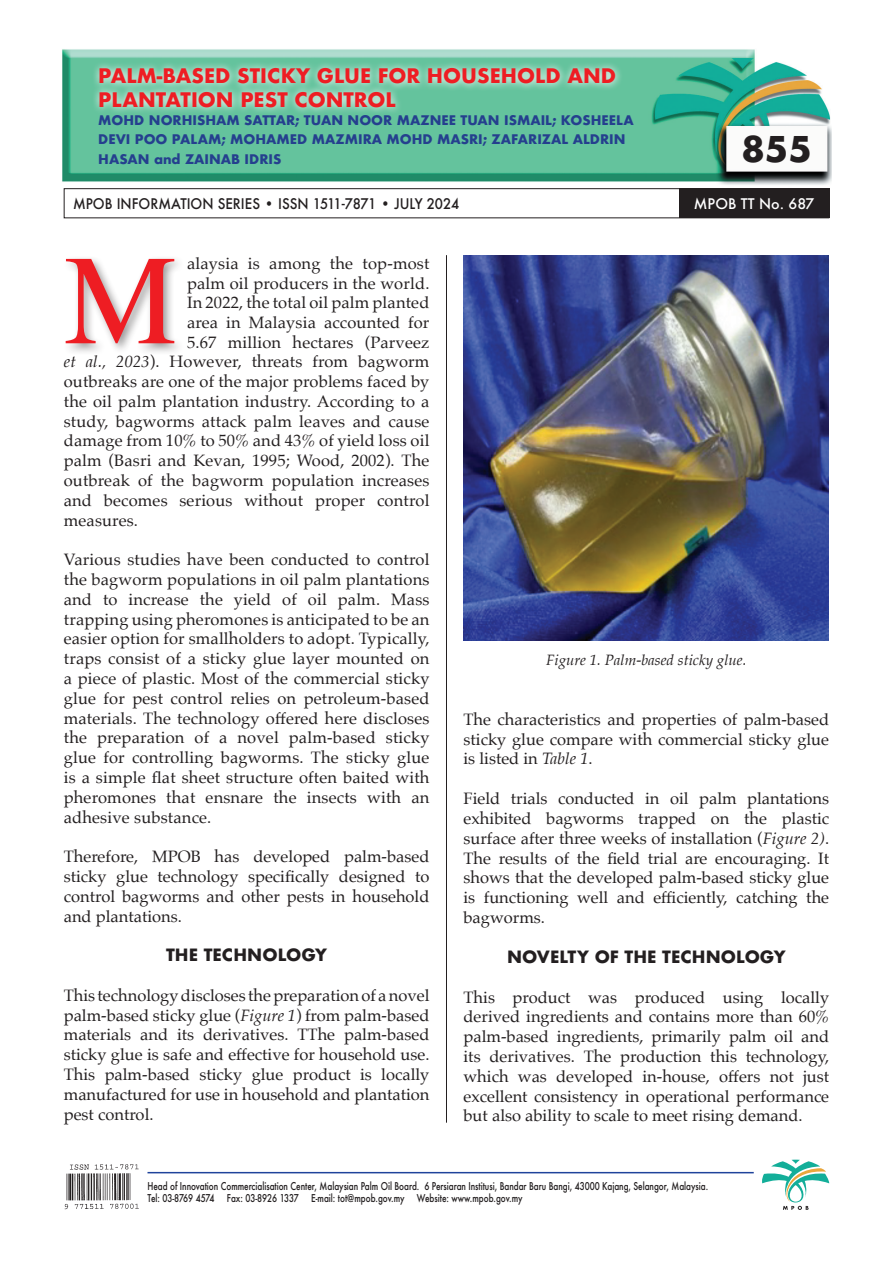
<style>
.page{position:relative;width:893px;height:1263px;background:#fff}
.page>*{position:absolute;margin:0;border:0;box-sizing:border-box;transform-origin:0 0}
.t1{font:127.5px "Times";color:#ee1d23}
.t2{font:700 34.5px "Futura";color:#231f20}
.t3{font:700 19.5px/23.4px "Futura";color:#ee1d23}
.t4{font:16.5px/19.8px "Palatino";color:#231f20;text-align:justify}
.t5{font:700 16.5px "Futura";color:#231f20}
.t6{font:italic 15px "Palatino";color:#231f20}
.t7{font:500 14.25px "Futura";color:#231f20;scale:.93 1}
.t8{font:500 14.25px "Futura";color:#fff}
.t9{font:700 12.9px/19.4px "Futura";color:#253f8e}
.t10{font:500 10.5px/12.6px "Futura";letter-spacing:-.005em;color:#231f20;scale:.78 1}
.s1{font-style:italic}
</style>
<div class="page">
<hr style="left:147px;top:1172px;width:607px;height:1px;background:#1f439b">
<img style="left:62px;top:49px;width:770px;height:136px">
<div style="left:64px;top:188px;width:765px;height:30px;border:1px solid #231f20"></div>
<div style="left:679px;top:188px;width:150px;height:30px;background:#231f20"></div>
<svg style="left:92px;top:61px;width:531px;height:54px;background:#85cfb2"></svg>
<img style="left:64px;top:1164px;width:75px;height:46px">
<svg style="left:762px;top:1160px;width:67px;height:50px"></svg>
<div style="left:63px;top:255px;width:123px;height:101px;background:#231f20;opacity:.45"></div>
<img style="left:463px;top:255px;width:365px;height:385px">
<hr style="left:446px;top:255px;width:1px;height:868px;background:#231f20">
<p class="t3" style="left:98px;top:64px;width:519px">PALM-BASED STICKY GLUE FOR HOUSEHOLD AND<br>PLANTATION PEST CONTROL</p>
<p class="t9" style="left:98px;top:110px;width:537px">MOHD NORHISHAM SATTAR; TUAN NOOR MAZNEE TUAN ISMAIL; KOSHEELA<br>DEVI POO PALAM; MOHAMED MAZMIRA MOHD MASRI; ZAFARIZAL ALDRIN<br>HASAN and ZAINAB IDRIS</p>
<h2 class="t2" style="left:741px;top:124px;width:72px">855</h2>
<p class="t7" style="left:73px;top:194px;width:417px">MPOB INFORMATION SERIES • ISSN 1511-7871 • JULY 2024</p>
<p class="t8" style="left:694px;top:194px;width:122px">MPOB TT No. 687</p>
<h1 class="t1" style="left:64px;top:181px;width:115px">M</h1>
<p class="t4" style="left:187px;top:253px;width:244px">alaysia is among the top-most palm oil producers in the world.<br>In 2022, the total oil palm planted area in Malaysia accounted for 5.67 million hectares (Parveez</p>
<p class="t4" style="left:64px;top:352px;width:367px"><span class="s1">et al., 2023</span>). However, threats from bagworm outbreaks are one of the major problems faced by the oil palm plantation industry. According to a study, bagworms attack palm leaves and cause damage from 10% to 50% and 43% of yield loss oil palm (Basri and Kevan, 1995; Wood, 2002). The outbreak of the bagworm population increases and becomes serious without proper control measures.</p>
<p class="t4" style="left:64px;top:550px;width:367px">Various studies have been conducted to control the bagworm populations in oil palm plantations and to increase the yield of oil palm. Mass trapping using pheromones is anticipated to be an easier option for smallholders to adopt. Typically, traps consist of a sticky glue layer mounted on a piece of plastic. Most of the commercial sticky glue for pest control relies on petroleum-based materials. The technology offered here discloses the preparation of a novel palm-based sticky glue for controlling bagworms. The sticky glue is a simple flat sheet structure often baited with pheromones that ensnare the insects with an adhesive substance.</p>
<p class="t4" style="left:64px;top:847px;width:367px">Therefore, MPOB has developed palm-based sticky glue technology specifically designed to control bagworms and other pests in household and plantations.</p>
<p class="t5" style="left:166px;top:943px;width:162px">THE TECHNOLOGY</p>
<p class="t4" style="left:64px;top:985px;width:367px">This technology discloses the preparation of a novel palm-based sticky glue (<span class="s1">Figure 1</span>) from palm-based materials and its derivatives. TThe palm-based sticky glue is safe and effective for household use.<br>This palm-based sticky glue product is locally manufactured for use in household and plantation pest control.</p>
<p class="t6" style="left:546px;top:648px;width:202px">Figure 1. Palm-based sticky glue.</p>
<p class="t4" style="left:463px;top:709px;width:367px">The characteristics and properties of palm-based sticky glue compare with commercial sticky glue is listed in <span class="s1">Table 1</span>.</p>
<p class="t4" style="left:463px;top:788px;width:367px">Field trials conducted in oil palm plantations exhibited bagworms trapped on the plastic surface after three weeks of installation (<span class="s1">Figure 2)</span>.<br>The results of the field trial are encouraging. It shows that the developed palm-based sticky glue is functioning well and efficiently, catching the bagworms.</p>
<p class="t5" style="left:507px;top:945px;width:280px">NOVELTY OF THE TECHNOLOGY</p>
<p class="t4" style="left:463px;top:987px;width:367px">This product was produced using locally derived ingredients and contains more than 60% palm-based ingredients, primarily palm oil and its derivatives. The production this technology, which was developed in-house, offers not just excellent consistency in operational performance but also ability to scale to meet rising demand.</p>
<p class="t10" style="left:147px;top:1179px;width:720px">Head of Innovation Commercialisation Center, Malaysian Palm Oil Board. 6 Persiaran Institusi, Bandar Baru Bangi, 43000 Kajang, Selangor, Malaysia.<br>Tel: 03-8769 4574 Fax: 03-8926 1337 E-mail: tot@mpob.gov.my Website: www.mpob.gov.my</p>
</div>
